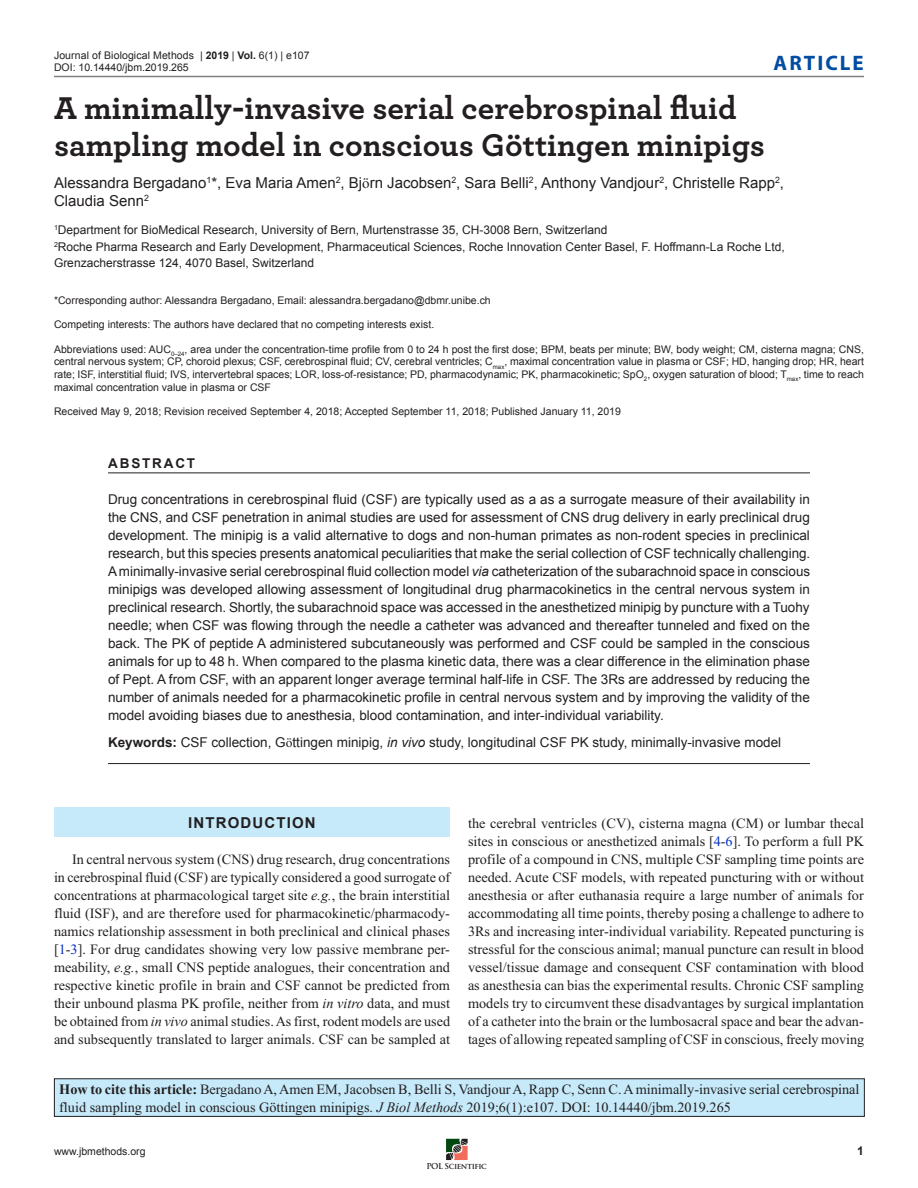
<style>
.page{position:relative;width:918px;height:1188px;background:#fff}
.page>*{position:absolute;margin:0;border:0;box-sizing:border-box;transform-origin:0 0}
.t1{font:700 33px/37.5px "Archer";color:#231f20}
.Article_Type{font:700 21px "Myriad Pro";letter-spacing:.095em;color:#014da2}
.Authors{font:15px "Arial";color:#231f20}
.Section_Header{font:700 15px "Arial";letter-spacing:.075em;color:#231f20}
.Body{font:14.25px/18px "Times New Roman";letter-spacing:-.005em;color:#231f20;text-align:justify}
.Citation{font:14.25px/18px "Times New Roman";color:#231f20}
.Abstract{font:13.5px/18px "Arial";color:#231f20;text-align:justify}
.Keywords{font:13.5px "Arial";color:#231f20}
.Abstract_title{font:700 13.5px "Arial";letter-spacing:.135em;color:#231f20}
.Affiliation{font:12px/16.5px "Arial";color:#231f20}
.t2{font:700 12px "Arial";color:#231f20}
.Abbreivations{font:10.5px/12.6px "Arial";color:#231f20;text-align:justify}
.Manuscript_info{font:10.5px/12.6px "Arial";color:#231f20}
.Corresponding_author{font:10.5px "Arial";color:#231f20}
.Competing_interests{font:10.5px "Arial";color:#231f20}
.t3{font:700 7.95px "Trajan Pro";letter-spacing:-.05em;color:#231f20}
.s1{font-weight:700}
.s2{font-family:"Times New Roman"}
.s3{font-style:italic}
.s4{color:#002fc4}
</style>
<div class="page">
<svg style="left:446px;top:1139px;width:22px;height:21px"></svg>
<hr style="left:54px;top:76px;width:810px;height:1px;background:#808285">
<hr style="left:108px;top:472px;width:702px;height:1px;background:#231f20">
<hr style="left:108px;top:763px;width:702px;height:1px;background:#231f20">
<div style="left:54px;top:807px;width:396px;height:30px;background:#c6eafa"></div>
<div style="left:54px;top:1079px;width:810px;height:37px;background:#c6eafa"></div>
<div style="left:54px;top:1078px;width:811px;height:39px;border:1px solid #231f20"></div>
<p class="Manuscript_info" style="left:54px;top:49px;width:257px">Journal of Biological Methods | <span class="s1">2019</span> | <span class="s1">Vol.</span> 6(1) | e107<br>DOI: 10.14440/jbm.2019.265</p>
<p class="t1" style="left:54px;top:86px;width:712px">A minimally-invasive serial cerebrospinal fluid sampling model in conscious Göttingen minipigs</p>
<p class="Authors" style="left:54px;top:172px;width:732px">Alessandra Bergadano<sup>1</sup>*, Eva Maria Amen<sup>2</sup>, Bj<span class="s2">ö</span>rn Jacobsen<sup>2</sup>, Sara Belli<sup>2</sup>, Anthony Vandjour<sup>2</sup>, Christelle Rapp<sup>2</sup>,</p>
<p class="Authors" style="left:54px;top:190px;width:96px">Claudia Senn<sup>2</sup></p>
<p class="Affiliation" style="left:54px;top:221px;width:732px"><sup>1</sup>Department for BioMedical Research, University of Bern, Murtenstrasse 35, CH-3008 Bern, Switzerland<br><sup>2</sup>Roche Pharma Research and Early Development, Pharmaceutical Sciences, Roche Innovation Center Basel, F. Hoffmann-La Roche Ltd,<br>Grenzacherstrasse 124, 4070 Basel, Switzerland</p>
<p class="Corresponding_author" style="left:54px;top:293px;width:438px">*Corresponding author: Alessandra Bergadano, Email: alessandra.bergadano@dbmr.unibe.ch</p>
<p class="Competing_interests" style="left:54px;top:317px;width:382px">Competing interests: The authors have declared that no competing interests exist.</p>
<p class="Abbreivations" style="left:54px;top:343px;width:812px">Abbreviations used: AUC<sub>0–24</sub>, area under the concentration-time profile from 0 to 24 h post the first dose; BPM, beats per minute; BW, body weight; CM, cisterna magna; CNS, central nervous system; CP, choroid plexus; CSF, cerebrospinal fluid; CV, cerebral ventricles; C<sub>max</sub>, maximal concentration value in plasma or CSF; HD, hanging drop; HR, heart rate; ISF, interstitial fluid; IVS, intervertebral spaces; LOR, loss-of-resistance; PD, pharmacodynamic; PK, pharmacokinetic; SpO<sub>2</sub>, oxygen saturation of blood; T<sub>max</sub>, time to reach maximal concentration value in plasma or CSF</p>
<p class="Manuscript_info" style="left:54px;top:405px;width:568px">Received May 9, 2018; Revision received September 4, 2018; Accepted September 11, 2018; Published January 11, 2019</p>
<p class="Article_Type" style="left:774px;top:49px;width:92px">ARTICLE</p>
<p class="Abstract_title" style="left:108px;top:454px;width:88px">ABSTRACT</p>
<p class="Abstract" style="left:108px;top:490px;width:704px">Drug concentrations in cerebrospinal fluid (CSF) are typically used as a as a surrogate measure of their availability in the CNS, and CSF penetration in animal studies are used for assessment of CNS drug delivery in early preclinical drug development. The minipig is a valid alternative to dogs and non-human primates as non-rodent species in preclinical research, but this species presents anatomical peculiarities that make the serial collection of CSF technically challenging.<br>A minimally-invasive serial cerebrospinal fluid collection model <span class="s3">via</span> catheterization of the subarachnoid space in conscious minipigs was developed allowing assessment of longitudinal drug pharmacokinetics in the central nervous system in preclinical research. Shortly, the subarachnoid space was accessed in the anesthetized minipig by puncture with a Tuohy needle; when CSF was flowing through the needle a catheter was advanced and thereafter tunneled and fixed on the back. The PK of peptide A administered subcutaneously was performed and CSF could be sampled in the conscious animals for up to 48 h. When compared to the plasma kinetic data, there was a clear difference in the elimination phase of Pept. A from CSF, with an apparent longer average terminal half-life in CSF. The 3Rs are addressed by reducing the number of animals needed for a pharmacokinetic profile in central nervous system and by improving the validity of the model avoiding biases due to anesthesia, blood contamination, and inter-individual variability.</p>
<p class="Keywords" style="left:108px;top:733px;width:675px"><span class="s1">Keywords:</span> CSF collection, G<span class="s2">ö</span>ttingen minipig, <span class="s3">in vivo</span> study, longitudinal CSF PK study, minimally-invasive model</p>
<p class="Section_Header" style="left:188px;top:812px;width:129px">INTRODUCTION</p>
<p class="Body" style="left:54px;top:850px;width:398px;text-indent:18px">In central nervous system (CNS) drug research, drug concentrations in cerebrospinal fluid (CSF) are typically considered a good surrogate of concentrations at pharmacological target site <span class="s3">e.g.</span>, the brain interstitial fluid (ISF), and are therefore used for pharmacokinetic/pharmacody&shy;namics relationship assessment in both preclinical and clinical phases [<span class="s4">1</span>-<span class="s4">3</span>]. For drug candidates showing very low passive membrane per&shy;meability, <span class="s3">e.g.</span>, small CNS peptide analogues, their concentration and respective kinetic profile in brain and CSF cannot be predicted from their unbound plasma PK profile, neither from <span class="s3">in vitro</span> data, and must be obtained from <span class="s3">in vivo</span> animal studies. As first, rodent models are used and subsequently translated to larger animals. CSF can be sampled at</p>
<p class="Body" style="left:468px;top:814px;width:398px">the cerebral ventricles (CV), cisterna magna (CM) or lumbar thecal sites in conscious or anesthetized animals [<span class="s4">4</span>-<span class="s4">6</span>]. To perform a full PK profile of a compound in CNS, multiple CSF sampling time points are needed. Acute CSF models, with repeated puncturing with or without anesthesia or after euthanasia require a large number of animals for accommodating all time points, thereby posing a challenge to adhere to 3Rs and increasing inter-individual variability. Repeated puncturing is stressful for the conscious animal; manual puncture can result in blood vessel/tissue damage and consequent CSF contamination with blood as anesthesia can bias the experimental results. Chronic CSF sampling models try to circumvent these disadvantages by surgical implantation of a catheter into the brain or the lumbosacral space and bear the advan&shy;tages of allowing repeated sampling of CSF in conscious, freely moving</p>
<p class="Citation" style="left:59px;top:1080px;width:802px"><span class="s1">How to cite this article:</span> Bergadano A, Amen EM, Jacobsen B, Belli S, Vandjour A, Rapp C, Senn C. A minimally-invasive serial cerebrospinal fluid sampling model in conscious Göttingen minipigs. <span class="s3">J Biol Methods</span> 2019;6(1):e107. DOI: 10.14440/jbm.2019.265</p>
<p class="Abbreivations" style="left:54px;top:1145px;width:93px">www.jbmethods.org</p>
<p class="t2" style="left:857px;top:1142px;width:8px">1</p>
<p class="t3" style="left:427px;top:1161px;width:62px">POL Scientific</p>
</div>
